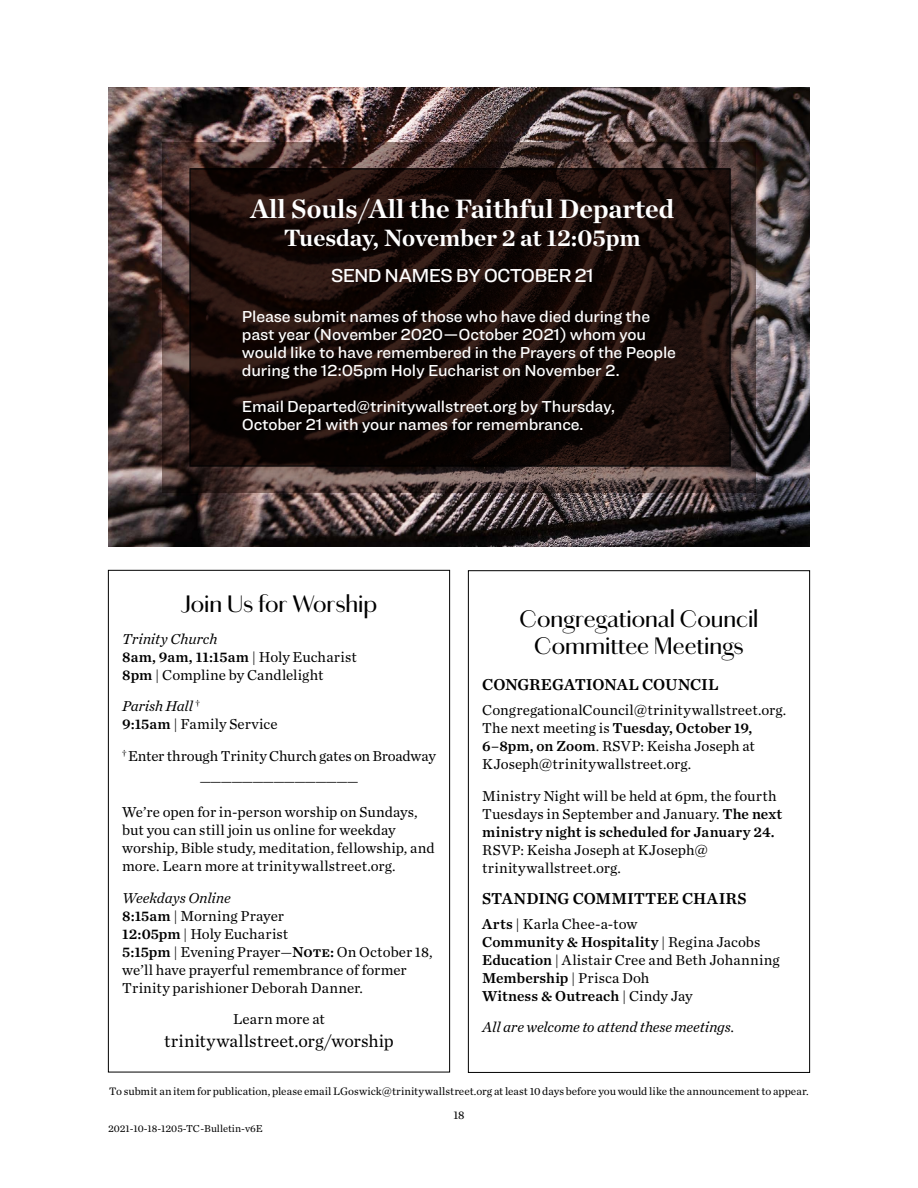
<style>
.page{position:relative;width:918px;height:1188px;background:#fff}
.page>*{position:absolute;margin:0;border:0;box-sizing:border-box;transform-origin:0 0}
.t1{font:700 27px "Chronicle Deck";color:#fff}
.t2{font:24px/27px "Chiswick TWS Sans";letter-spacing:-.005em;color:#000;text-align:center}
.t3{font:700 24px "Chronicle Deck";color:#fff}
.t4{font:500 19.5px "Ringside";letter-spacing:-.04em;color:#fff}
.t5{font:18px "Chronicle Text G1";letter-spacing:.005em;color:#000}
.t6{font:500 16.5px/18px "Ringside";letter-spacing:-.01em;color:#fff}
.t7{font:16.5px "Chronicle Text G1 Semi";color:#000}
.t8{font:15px/18px "Chronicle Text G1";letter-spacing:.005em;color:#000}
.t9{font:15px/18px "Chronicle Text G1 Semi";letter-spacing:.005em;color:#000}
.t10{font:italic 15px "Chronicle Text G1";letter-spacing:-.005em;color:#000}
.t11{font:12px "Chronicle Text G1";color:#000}
.t12{font:11.25px "Chronicle Text G1";color:#000}
.t13{font:10.5px "Chronicle Text G1";letter-spacing:.005em;color:#000}
.s1{font-family:"Chronicle Text G1"}
.s2{font-family:"Chronicle Text G1 Semi"}
.s3{font-style:italic}
</style>
<div class="page">
<img style="left:108px;top:88px;width:702px;height:459px">
<svg style="left:162px;top:142px;width:594px;height:350px;background:#4c3a37"></svg>
<svg style="left:192px;top:171px;width:536px;height:293px;background:#170b08"></svg>
<div style="left:189px;top:168px;width:542px;height:299px;border:2px solid #000"></div>
<h1 class="t1" style="left:250px;top:187px;width:425px">All Souls/All the Faithful Departed</h1>
<h2 class="t3" style="left:284px;top:219px;width:359px">Tuesday, November 2 at 12:05pm</h2>
<h3 class="t4" style="left:331px;top:262px;width:265px">SEND NAMES BY OCTOBER 21</h3>
<p class="t6" style="left:242px;top:307px;width:436px">Please submit names of those who have died during the past year (November 2020—October 2021) whom you would like to have remembered in the Prayers of the People during the 12:05pm Holy Eucharist on November 2.</p>
<p class="t6" style="left:242px;top:397px;width:375px">Email Departed@trinitywallstreet.org by Thursday,<br>October 21 with your names for remembrance.</p>
<h2 class="t2" style="left:181px;top:589px;width:198px">Join Us for Worship</h2>
<p class="t10" style="left:122px;top:627px;width:97px">Trinity Church</p>
<p class="t9" style="left:122px;top:647px;width:236px">8am, 9am, 11:15am <span class="s1">| Holy Eucharist</span></p>
<p class="t8" style="left:122px;top:658px;width:203px;line-height:31.5px"><span class="s2">8pm</span> | Compline by Candlelight<br><span class="s3">Parish Hall</span> <sup>†</sup></p>
<p class="t8" style="left:122px;top:708px;width:315px;line-height:31.5px"><span class="s2">9:15am</span> | Family Service<br><sup>†</sup> Enter through Trinity Church gates on Broadway</p>
<p class="t8" style="left:122px;top:764px;width:297px;line-height:31.5px;text-indent:77px">———————————————<br>We’re open for in-person worship on Sundays,</p>
<p class="t8" style="left:122px;top:820px;width:314px">but you can still join us online for weekday worship, Bible study, meditation, fellowship, and more. Learn more at trinitywallstreet.org.</p>
<p class="t8" style="left:122px;top:888px;width:312px"><span class="s3">Weekdays Online<br></span><span class="s2">8:15am</span> | Morning Prayer<br><span class="s2">12:05pm</span> | Holy Eucharist<br><span class="s2">5:15pm</span> | Evening Prayer—<span class="s2">Note:</span> On October 18, we’ll have prayerful remembrance of former<br>Trinity parishioner Deborah Danner.</p>
<p class="t8" style="left:233px;top:1009px;width:93px">Learn more at</p>
<p class="t5" style="left:164px;top:1027px;width:231px">trinitywallstreet.org/worship</p>
<h2 class="t2" style="left:520px;top:604px;width:240px">Congregational Council<br>Committee Meetings</h2>
<p class="t7" style="left:482px;top:672px;width:238px">CONGREGATIONAL COUNCIL</p>
<p class="t8" style="left:482px;top:700px;width:305px">CongregationalCouncil@trinitywallstreet.org.</p>
<p class="t9" style="left:482px;top:718px;width:271px"><span class="s1">The next meeting is</span> Tuesday, October 19,</p>
<p class="t8" style="left:482px;top:736px;width:274px"><span class="s2">6–8pm, on Zoom</span>. RSVP: Keisha Joseph at<br>KJoseph@trinitywallstreet.org.</p>
<p class="t8" style="left:482px;top:786px;width:302px">Ministry Night will be held at 6pm, the fourth<br>Tuesdays in September and January. <span class="s2">The next</span></p>
<p class="t9" style="left:482px;top:822px;width:294px">ministry night is scheduled for January 24.</p>
<p class="t8" style="left:482px;top:840px;width:227px">RSVP: Keisha Joseph at KJoseph@ trinitywallstreet.org.</p>
<p class="t7" style="left:482px;top:886px;width:266px">STANDING COMMITTEE CHAIRS</p>
<p class="t8" style="left:482px;top:914px;width:157px"><span class="s2">Arts</span> | Karla Chee-a-tow</p>
<p class="t9" style="left:482px;top:932px;width:280px">Community &amp; Hospitality <span class="s1">| Regina Jacobs</span></p>
<p class="t8" style="left:482px;top:950px;width:299px"><span class="s2">Education</span> | Alistair Cree and Beth Johanning</p>
<p class="t9" style="left:482px;top:968px;width:212px">Membership <span class="s1">| Prisca Doh<br></span>Witness &amp; Outreach <span class="s1">| Cindy Jay</span></p>
<p class="t10" style="left:482px;top:1016px;width:254px">All are welcome to attend these meetings.</p>
<p class="t12" style="left:109px;top:1083px;width:701px">To submit an item for publication, please email LGoswick@trinitywallstreet.org at least 10 days before you would like the announcement to appear.</p>
<p class="t13" style="left:108px;top:1120px;width:156px">2021-10-18-1205-TC-Bulletin-v6E</p>
<p class="t11" style="left:453px;top:1106px;width:13px">18</p>
</div>
